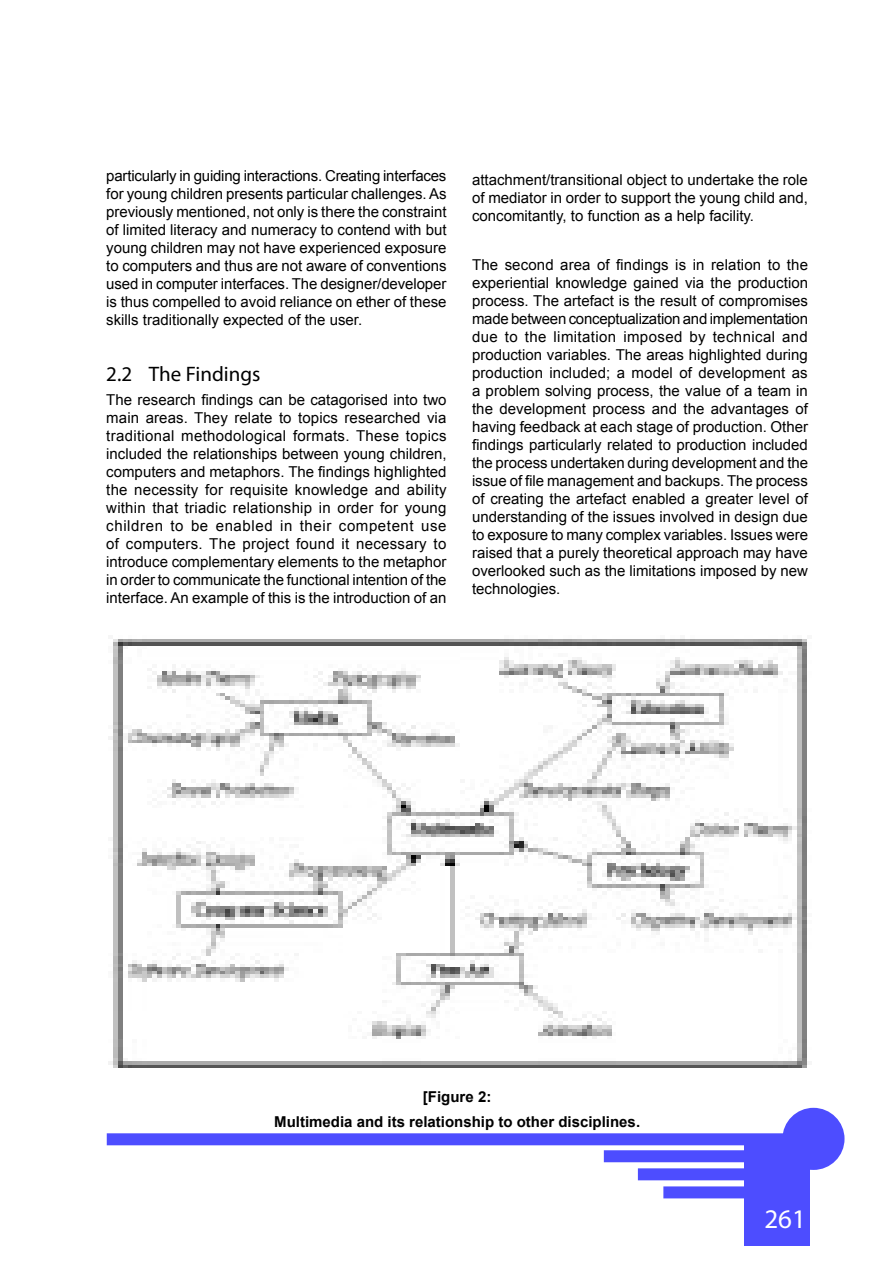
<style>
.page{position:relative;width:893px;height:1263px;background:#fff}
.page>*{position:absolute;margin:0;border:0;box-sizing:border-box;transform-origin:0 0}
.t1{font:27px "Bernie BO";color:#fff}
.t2{font:21px "Paris NO";color:#000}
.t3{font:15px/18px "Arial";color:#000;text-align:justify}
.t4{font:700 15px/24.3px "Arial";color:#000;text-align:center}
</style>
<div class="page">
<div style="left:744px;top:1135px;width:65px;height:111px;background:#4d4dff"></div>
<div style="left:107px;top:1133px;width:702px;height:12px;background:#4d4dff"></div>
<div style="left:604px;top:1150px;width:143px;height:12px;background:#4d4dff"></div>
<div style="left:638px;top:1168px;width:109px;height:12px;background:#4d4dff"></div>
<div style="left:663px;top:1186px;width:84px;height:12px;background:#4d4dff"></div>
<div style="left:784px;top:1109px;width:59px;height:59px;background:#4d4dff;border-radius:50%"></div>
<div style="left:782px;top:1108px;width:62px;height:62px;border:3px solid #4d4dff;border-radius:50%"></div>
<img style="left:108px;top:639px;width:699px;height:429px">
<p class="t3" style="left:106px;top:167px;width:342px">particularly in guiding interactions. Creating interfaces for young children presents particular challenges. As previously mentioned, not only is there the constraint of limited literacy and numeracy to contend with but young children may not have experienced exposure to computers and thus are not aware of conventions used in computer interfaces. The designer/developer is thus compelled to avoid reliance on ether of these skills traditionally expected of the user.</p>
<h2 class="t2" style="left:106px;top:361px;width:156px">2.2 The Findings</h2>
<p class="t3" style="left:106px;top:391px;width:342px">The research findings can be catagorised into two main areas. They relate to topics researched via traditional methodological formats. These topics included the relationships between young children, computers and metaphors. The findings highlighted the necessity for requisite knowledge and ability within that triadic relationship in order for young children to be enabled in their competent use of computers. The project found it necessary to introduce complementary elements to the metaphor in order to communicate the functional intention of the interface. An example of this is the introduction of an</p>
<p class="t3" style="left:472px;top:171px;width:337px">attachment/transitional object to undertake the role of mediator in order to support the young child and, concomitantly, to function as a help facility.</p>
<p class="t3" style="left:472px;top:256px;width:338px">The second area of findings is in relation to the experiential knowledge gained via the production process. The artefact is the result of compromises made between conceptualization and implementation due to the limitation imposed by technical and production variables. The areas highlighted during production included; a model of development as a problem solving process, the value of a team in the development process and the advantages of having feedback at each stage of production. Other findings particularly related to production included the process undertaken during development and the issue of file management and backups. The process of creating the artefact enabled a greater level of understanding of the issues involved in design due to exposure to many complex variables. Issues were raised that a purely theoretical approach may have overlooked such as the limitations imposed by new technologies.</p>
<p class="t4" style="left:274px;top:1085px;width:367px">[Figure 2:<br>Multimedia and its relationship to other disciplines.</p>
<h1 class="t1" style="left:764px;top:1202px;width:43px">261</h1>
</div>
